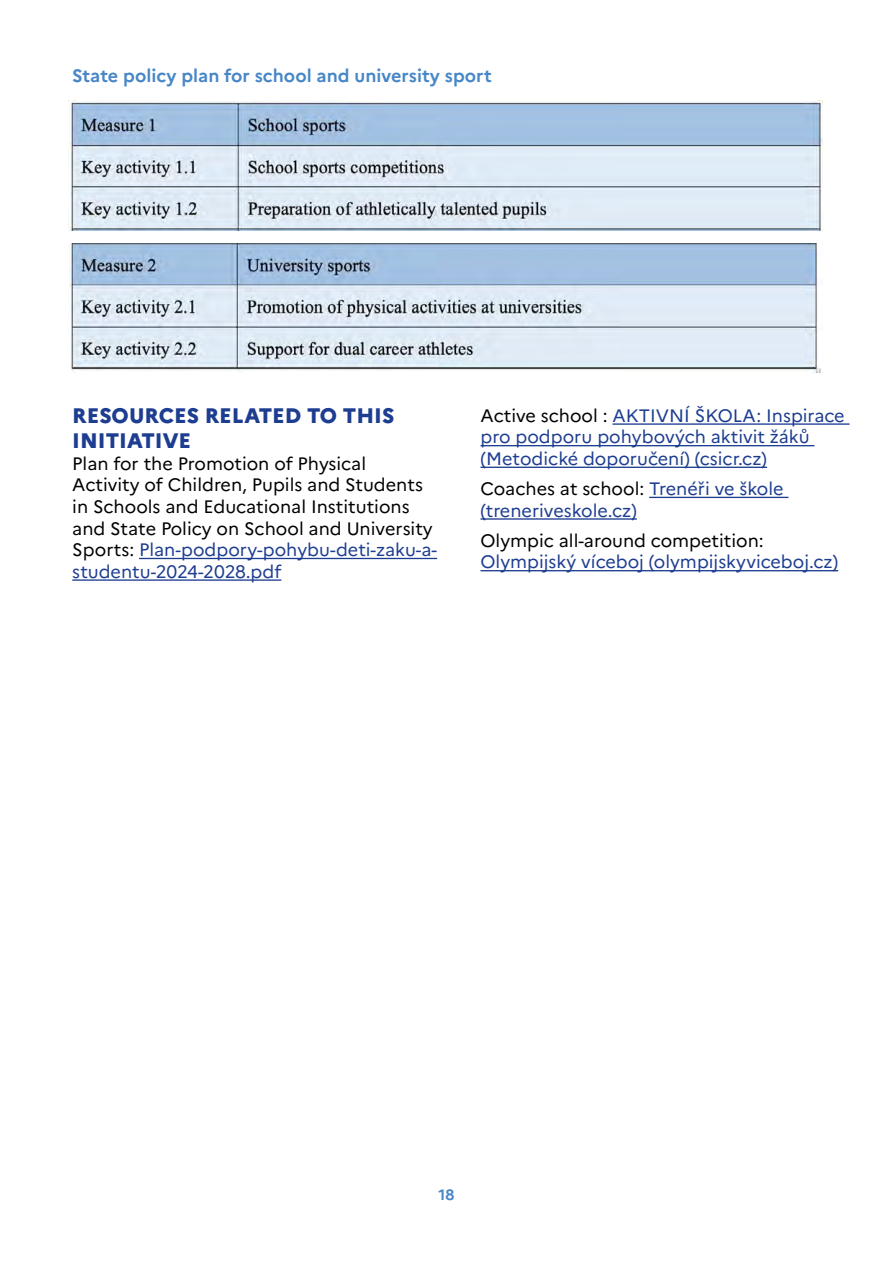
<style>
.page{position:relative;width:893px;height:1263px;background:#fff}
.page>*{position:absolute;margin:0;border:0;box-sizing:border-box;transform-origin:0 0}
.t1{font:800 21px/25.2px "Marianne";color:#1d3d91}
.t2{font:18px/21.6px "Marianne";color:#000}
.t3{font:18px/21.6px "Marianne";color:#1d3d91}
.t4{font:700 18px "Marianne";color:#4887c7}
.t5{font:700 15px "Marianne";color:#4887c7}
.s1{color:#1d3d91}
.s2{color:#000}
</style>
<div class="page">
<img style="left:68px;top:101px;width:755px;height:129px">
<img style="left:69px;top:244px;width:752px;height:129px">
<hr style="left:139px;top:558px;width:298px;height:1px;background:#1d3d91">
<hr style="left:72px;top:579px;width:209px;height:2px;background:#1d3d91">
<hr style="left:612px;top:423px;width:237px;height:2px;background:#1d3d91">
<hr style="left:480px;top:445px;width:334px;height:1px;background:#1d3d91">
<hr style="left:480px;top:467px;width:287px;height:1px;background:#1d3d91">
<hr style="left:649px;top:497px;width:139px;height:1px;background:#1d3d91">
<hr style="left:480px;top:518px;width:157px;height:2px;background:#1d3d91">
<hr style="left:480px;top:570px;width:358px;height:1px;background:#1d3d91">
<p class="t4" style="left:72px;top:64px;width:421px">State policy plan for school and university sport</p>
<p class="t1" style="left:72px;top:403px;width:324px">RESOURCES RELATED TO THIS<br>INITIATIVE</p>
<p class="t2" style="left:72px;top:452px;width:366px">Plan for the Promotion of Physical Activity of Children, Pupils and Students in Schools and Educational Institutions and State Policy on School and University Sports: <span class="s1">Plan-podpory-pohybu-deti-zaku-a&shy;studentu-2024-2028.pdf</span></p>
<p class="t3" style="left:480px;top:404px;width:366px"><span class="s2">Active school :</span> AKTIVNÍ ŠKOLA: Inspirace pro podporu pohybových aktivit žáků (Metodické doporučení) (csicr.cz)</p>
<p class="t3" style="left:480px;top:478px;width:305px"><span class="s2">Coaches at school:</span> Trenéři ve škole (treneriveskole.cz)</p>
<p class="t2" style="left:480px;top:529px;width:285px">Olympic all-around competition:</p>
<p class="t3" style="left:480px;top:551px;width:359px">Olympijský víceboj (olympijskyviceboj.cz)</p>
<p class="t5" style="left:439px;top:1185px;width:17px">18</p>
</div>
